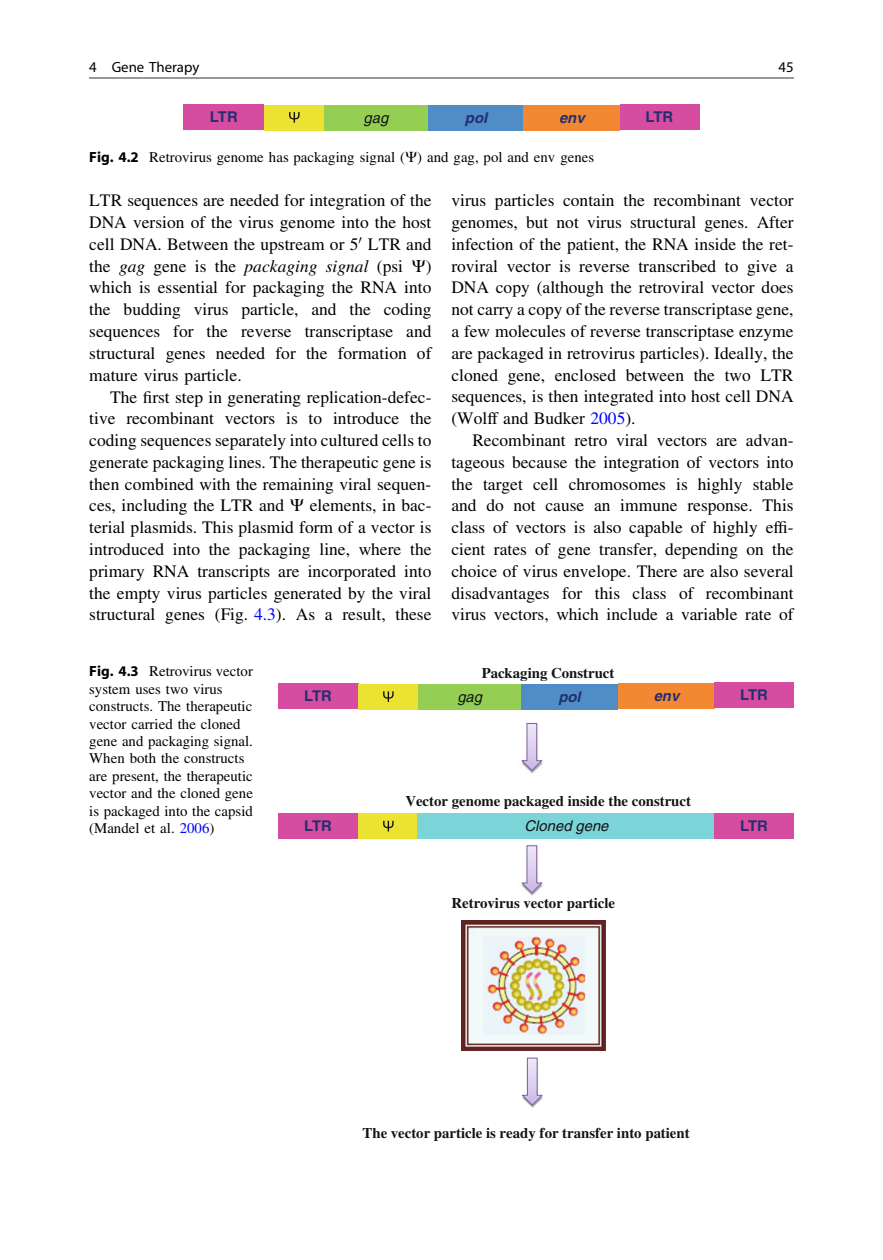
<style>
.page{position:relative;width:883px;height:1260px;background:#fff}
.page>*{position:absolute;margin:0;border:0;box-sizing:border-box;transform-origin:0 0}
.t1{font:17.5px/21.7px "Adv GTIMES R";color:#000;text-align:justify}
.t2{font:italic 17.5px "Adv GTIMES";color:#000}
.t3{font:14.88px/17.5px "Adv GTIMES R";color:#000}
.t4{font:700 14.88px "Times";color:#131413}
.t5{font:700 14.88px "Helvetica";letter-spacing:-.035em;color:#242e6f}
.t6{font:italic 14.88px "Helvetica";color:#131413}
.t7{font:14.88px "Adv PS My R";color:#000}
.t8{font:italic 700 14.88px "Helvetica";color:#242e6f}
.s1{font-family:"Adv PS My B"}
.s2{font-family:"Adv PSMP13"}
.s3{font-family:"Adv GTIMES R";font-style:normal}
.s4{font-family:"Adv PSMP13";font-style:normal}
.s5{color:#00f}
</style>
<div class="page">
<div style="left:184px;top:104px;width:80px;height:26px;background:#d64ca0"></div>
<div style="left:265px;top:105px;width:59px;height:26px;background:#ece232"></div>
<svg style="left:289px;top:112px;width:11px;height:11px"></svg>
<div style="left:324px;top:105px;width:104px;height:26px;background:#94cf53"></div>
<div style="left:428px;top:105px;width:96px;height:26px;background:#508cc5"></div>
<div style="left:524px;top:105px;width:96px;height:26px;background:#f38833"></div>
<div style="left:620px;top:104px;width:79px;height:26px;background:#d64ca0"></div>
<div style="left:278px;top:683px;width:80px;height:26px;background:#d64ca0"></div>
<div style="left:359px;top:684px;width:59px;height:26px;background:#ece232"></div>
<svg style="left:383px;top:691px;width:11px;height:11px"></svg>
<div style="left:418px;top:684px;width:104px;height:26px;background:#94cf53"></div>
<div style="left:522px;top:684px;width:96px;height:26px;background:#508cc5"></div>
<div style="left:618px;top:683px;width:97px;height:25px;background:#f38833"></div>
<div style="left:714px;top:682px;width:80px;height:26px;background:#d64ca0"></div>
<svg style="left:521px;top:723px;width:22px;height:49px"></svg>
<div style="left:278px;top:813px;width:80px;height:26px;background:#d64ca0"></div>
<div style="left:359px;top:813px;width:59px;height:26px;background:#ece232"></div>
<svg style="left:383px;top:821px;width:11px;height:10px"></svg>
<div style="left:418px;top:813px;width:297px;height:26px;background:#7bd4d8"></div>
<div style="left:714px;top:813px;width:80px;height:26px;background:#d64ca0"></div>
<svg style="left:521px;top:845px;width:22px;height:49px"></svg>
<svg style="left:522px;top:1057px;width:21px;height:49px"></svg>
<img style="left:461px;top:920px;width:144px;height:130px">
<hr style="left:89px;top:77px;width:705px;height:2px;background:#989898">
<p class="t7" style="left:89px;top:62px;width:112px">4 Gene Therapy</p>
<p class="t7" style="left:779px;top:62px;width:17px">45</p>
<p class="t5" style="left:210px;top:112px;width:29px">LTR</p>
<p class="t6" style="left:363px;top:112px;width:26px">gag</p>
<p class="t8" style="left:465px;top:112px;width:24px">pol</p>
<p class="t8" style="left:559px;top:112px;width:27px">env</p>
<p class="t5" style="left:646px;top:112px;width:29px">LTR</p>
<p class="t3" style="left:89px;top:150px;width:506px"><span class="s1">Fig. 4.2</span> Retrovirus genome has packaging signal (<span class="s2">W</span>) and gag, pol and env genes</p>
<p class="t1" style="left:89px;top:191px;width:344px">LTR sequences are needed for integration of the DNA version of the virus genome into the host cell DNA. Between the upstream or 5<sup>0</sup> LTR and</p>
<p class="t2" style="left:89px;top:260px;width:344px"><span class="s3">the</span> gag <span class="s3">gene is the</span> packaging signal <span class="s3">(psi</span> <span class="s4">W</span><span class="s3">)</span></p>
<p class="t1" style="left:89px;top:278px;width:344px">which is essential for packaging the RNA into the budding virus particle, and the coding sequences for the reverse transcriptase and structural genes needed for the formation of mature virus particle.</p>
<p class="t1" style="left:89px;top:388px;width:344px;text-indent:21px">The first step in generating replication-defec&shy;tive recombinant vectors is to introduce the coding sequences separately into cultured cells to generate packaging lines. The therapeutic gene is then combined with the remaining viral sequen&shy;ces, including the LTR and <span class="s2">W</span> elements, in bac&shy;terial plasmids. This plasmid form of a vector is introduced into the packaging line, where the primary RNA transcripts are incorporated into the empty virus particles generated by the viral structural genes (Fig. <span class="s5">4.3</span>). As a result, these</p>
<p class="t1" style="left:451px;top:191px;width:344px">virus particles contain the recombinant vector genomes, but not virus structural genes. After infection of the patient, the RNA inside the ret&shy;roviral vector is reverse transcribed to give a DNA copy (although the retroviral vector does not carry a copy of the reverse transcriptase gene, a few molecules of reverse transcriptase enzyme are packaged in retrovirus particles). Ideally, the cloned gene, enclosed between the two LTR sequences, is then integrated into host cell DNA (Wolff and Budker <span class="s5">2005</span>).</p>
<p class="t1" style="left:451px;top:431px;width:344px;text-indent:21px">Recombinant retro viral vectors are advan&shy;tageous because the integration of vectors into the target cell chromosomes is highly stable and do not cause an immune response. This class of vectors is also capable of highly effi&shy;cient rates of gene transfer, depending on the choice of virus envelope. There are also several disadvantages for this class of recombinant virus vectors, which include a variable rate of</p>
<p class="t3" style="left:89px;top:664px;width:165px"><span class="s1">Fig. 4.3</span> Retrovirus vector system uses two virus constructs. The therapeutic vector carried the cloned gene and packaging signal.<br>When both the constructs are present, the therapeutic vector and the cloned gene is packaged into the capsid (Mandel et al. <span class="s5">2006</span>)</p>
<p class="t4" style="left:482px;top:668px;width:134px">Packaging Construct</p>
<p class="t5" style="left:304px;top:691px;width:29px">LTR</p>
<p class="t6" style="left:457px;top:691px;width:26px">gag</p>
<p class="t8" style="left:559px;top:691px;width:24px">pol</p>
<p class="t8" style="left:654px;top:690px;width:27px">env</p>
<p class="t5" style="left:740px;top:690px;width:29px">LTR</p>
<p class="t4" style="left:405px;top:796px;width:287px">Vector genome packaged inside the construct</p>
<p class="t5" style="left:304px;top:820px;width:29px">LTR</p>
<p class="t6" style="left:525px;top:821px;width:85px">Cloned gene</p>
<p class="t5" style="left:740px;top:820px;width:29px">LTR</p>
<p class="t4" style="left:452px;top:898px;width:165px">Retrovirus vector particle</p>
<p class="t4" style="left:363px;top:1127px;width:329px">The vector particle is ready for transfer into patient</p>
</div>
